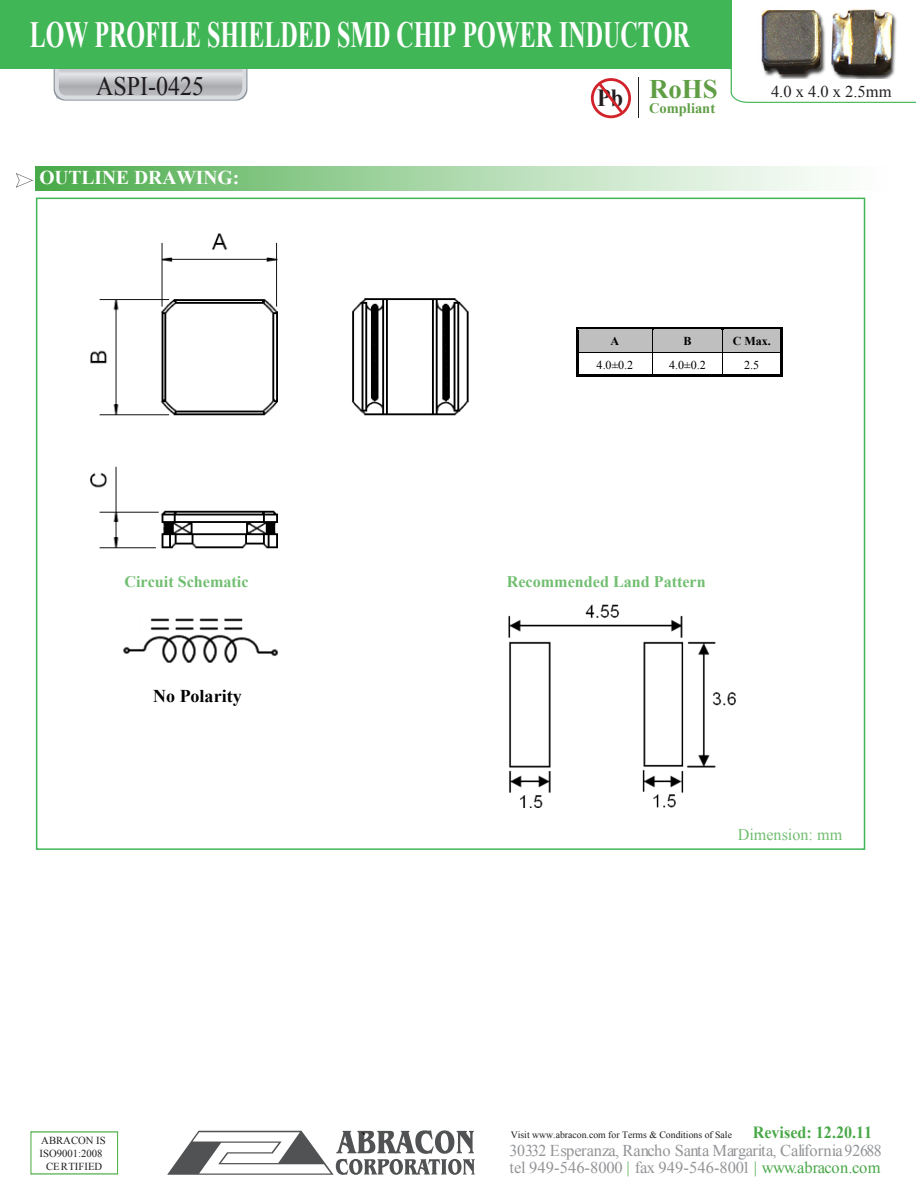
<style>
.page{position:relative;width:918px;height:1188px;background:#fff}
.page>*{position:absolute;margin:0;border:0;box-sizing:border-box;transform-origin:0 0}
.t1{font:700 36.9px "Times New Roman";color:#fff;scale:.65 1}
.t2{font:700 26.85px "Times New Roman";color:#5f9e44}
.t3{font:26.7px "Times New Roman";color:#201c1d;scale:.9 1}
.t4{font:700 24.6px "Times New Roman";color:#231f20;scale:.91 1}
.t5{font:700 19.5px "Times New Roman";color:#fff}
.t6{font:700 18px "Times New Roman";color:#000}
.t7{font:16.5px/17.2px "Times New Roman";letter-spacing:-.005em;color:#929497;scale:.96 1}
.t8{font:16.5px "Times New Roman";color:#231f20}
.t9{font:700 16.2px "Times New Roman";color:#71be71}
.t10{font:16.2px "Times New Roman";color:#71be71}
.t11{font:700 14.55px "Times New Roman";color:#5f9e44}
.t12{font:13.65px "Sim Sun";color:#000}
.t13{font:12px "Times New Roman";color:#000}
.t14{font:700 12px "Times New Roman";color:#000}
.t15{font:10.65px/13px "Times New Roman";color:#221f1f;text-align:center}
.t16{font:9.75px "Times New Roman";color:#1f1c1d}
.s1{font-weight:700;font-size:16.95px;color:#49a848}
.s2{color:#49a848}
</style>
<div class="page">
<svg style="left:54px;top:68px;width:193px;height:33px;background:#c0c5c6"></svg>
<div style="left:0;top:0;width:731px;height:68px;background:#41b657"></div>
<svg style="left:731px;top:0;width:185px;height:103px"></svg>
<div style="left:36px;top:167px;width:868px;height:23px;background:linear-gradient(to right,#4fad4f,#fff)"></div>
<svg style="left:16px;top:173px;width:17px;height:15px"></svg>
<svg style="left:591px;top:78px;width:40px;height:40px"></svg>
<hr style="left:638px;top:77px;width:1px;height:41px;background:#231f20">
<svg style="left:167px;top:1130px;width:308px;height:45px"></svg>
<svg style="left:30px;top:1131px;width:88px;height:44px"></svg>
<img style="left:508px;top:605px;width:228px;height:202px">
<img style="left:123px;top:618px;width:155px;height:44px">
<img style="left:90px;top:233px;width:379px;height:316px">
<hr style="left:578px;top:330px;width:74px;height:4px;background:#bfbfbf">
<div style="left:578px;top:334px;width:7px;height:14px;background:#bfbfbf"></div>
<div style="left:645px;top:334px;width:7px;height:14px;background:#bfbfbf"></div>
<div style="left:578px;top:348px;width:74px;height:5px;background:#bfbfbf"></div>
<div style="left:585px;top:334px;width:60px;height:14px;background:#bfbfbf"></div>
<hr style="left:653px;top:330px;width:69px;height:4px;background:#bfbfbf">
<div style="left:653px;top:334px;width:8px;height:14px;background:#bfbfbf"></div>
<div style="left:714px;top:334px;width:8px;height:14px;background:#bfbfbf"></div>
<div style="left:653px;top:348px;width:69px;height:5px;background:#bfbfbf"></div>
<div style="left:661px;top:334px;width:53px;height:14px;background:#bfbfbf"></div>
<hr style="left:723px;top:330px;width:57px;height:4px;background:#bfbfbf">
<div style="left:723px;top:334px;width:8px;height:14px;background:#bfbfbf"></div>
<div style="left:773px;top:334px;width:7px;height:14px;background:#bfbfbf"></div>
<div style="left:723px;top:348px;width:57px;height:5px;background:#bfbfbf"></div>
<div style="left:731px;top:334px;width:42px;height:14px;background:#bfbfbf"></div>
<hr style="left:578px;top:328px;width:74px;height:2px;background:#000">
<hr style="left:655px;top:328px;width:67px;height:2px;background:#000">
<hr style="left:724px;top:328px;width:56px;height:2px;background:#000">
<hr style="left:576px;top:330px;width:2px;height:23px;background:#000">
<hr style="left:780px;top:330px;width:2px;height:23px;background:#000">
<hr style="left:578px;top:353px;width:74px;height:1px;background:#000">
<hr style="left:653px;top:353px;width:69px;height:1px;background:#000">
<hr style="left:723px;top:353px;width:57px;height:1px;background:#000">
<hr style="left:576px;top:353px;width:2px;height:21px;background:#000">
<hr style="left:578px;top:374px;width:74px;height:2px;background:#000">
<svg style="left:652px;top:328px;width:3px;height:48px"></svg>
<hr style="left:655px;top:374px;width:67px;height:2px;background:#000">
<svg style="left:722px;top:328px;width:2px;height:48px"></svg>
<hr style="left:724px;top:374px;width:56px;height:2px;background:#000">
<hr style="left:780px;top:353px;width:2px;height:21px;background:#000">
<img style="left:757px;top:6px;width:141px;height:72px">
<h1 class="t1" style="left:30px;top:9px;width:1017px">LOW PROFILE SHIELDED SMD CHIP POWER INDUCTOR</h1>
<h3 class="t3" style="left:96px;top:68px;width:121px">ASPI-0425</h3>
<p class="t8" style="left:771px;top:81px;width:122px">4.0 x 4.0 x 2.5mm</p>
<h2 class="t2" style="left:649px;top:70px;width:70px">RoHS</h2>
<p class="t11" style="left:649px;top:98px;width:68px">Compliant</p>
<h3 class="t4" style="left:597px;top:81px;width:30px">Pb</h3>
<p class="t5" style="left:39px;top:164px;width:201px">OUTLINE DRAWING:</p>
<p class="t14" style="left:611px;top:333px;width:10px">A</p>
<p class="t14" style="left:684px;top:333px;width:10px">B</p>
<p class="t14" style="left:733px;top:333px;width:40px">C Max.</p>
<p class="t13" style="left:597px;top:357px;width:38px">4.0±0.2</p>
<p class="t13" style="left:669px;top:357px;width:38px">4.0±0.2</p>
<p class="t13" style="left:744px;top:357px;width:17px">2.5</p>
<p class="t9" style="left:124px;top:570px;width:126px">Circuit Schematic</p>
<p class="t9" style="left:507px;top:570px;width:201px">Recommended Land Pattern</p>
<p class="t6" style="left:153px;top:684px;width:90px">No Polarity</p>
<p class="t15" style="left:40px;top:1134px;width:68px">ABRACON IS<br>ISO9001:2008<br>CERTIFIED</p>
<p class="t10" style="left:738px;top:823px;width:106px">Dimension: mm</p>
<p class="t12" style="left:360px;top:1123px;width:15px">、</p>
<p class="t16" style="left:511px;top:1128px;width:363px">Visit www.abracon.com for Terms &amp; Conditions of Sale <span class="s1">Revised: 12.20.11</span></p>
<p class="t7" style="left:509px;top:1142px;width:389px">3033 2 E s p e ranza , Ran c ho San t a Mar g ari t a , Cali f or ni a 9268 8 te l 949-546-800 0 <span class="s2">|</span> f ax 949-546-800 1 <span class="s2">| ww w . abra c on .c o m</span></p>
</div>
